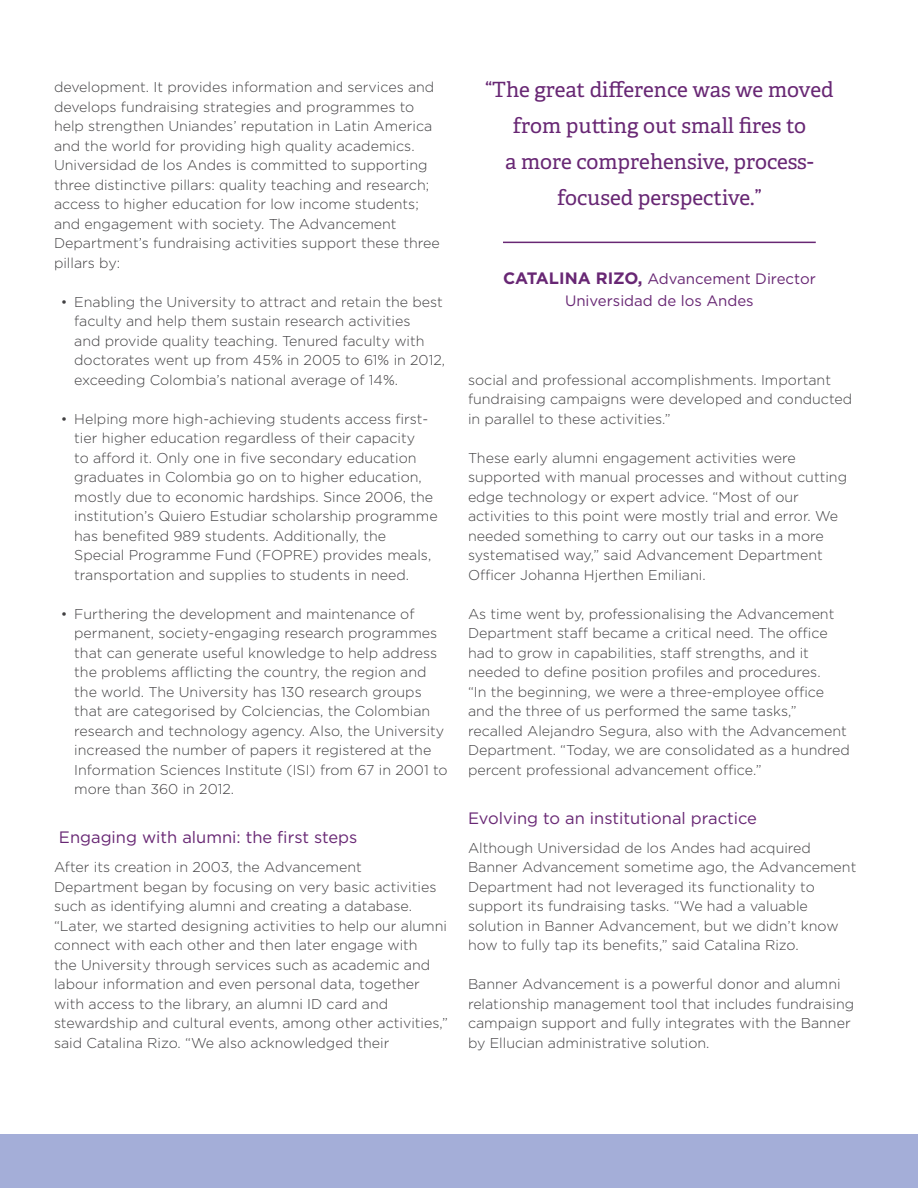
<style>
.page{position:relative;width:918px;height:1188px;background:#fff}
.page>*{position:absolute;margin:0;border:0;box-sizing:border-box;transform-origin:0 0}
.QUOTE_TEXT{font:21px/36px "Adelle PE";color:#682774;text-align:center}
.SUBHEADER_2{font:16.5px "Gotham";color:#682774}
.QUOTE_ATTRIBUTION{font:15px/22.5px "Gotham HTF";color:#682774;text-align:center}
.BODY_no_space_above{font:300 14.25px/19.5px "Gotham";color:#414042}
.BODY{font:300 14.25px/19.5px "Gotham";color:#414042}
.s1{font-weight:700;font-size:16.5px}
</style>
<div class="page">
<hr style="left:503px;top:242px;width:313px;height:1px;background:#682774">
<div style="left:0;top:1134px;width:918px;height:54px;background:#a4aed8"></div>
<p class="BODY_no_space_above" style="left:54px;top:77px;width:387px">development. It provides information and services and develops fundraising strategies and programmes to help strengthen Uniandes’ reputation in Latin America and the world for providing high quality academics.<br>Universidad de los Andes is committed to supporting three distinctive pillars: quality teaching and research; access to higher education for low income students; and engagement with society. The Advancement Department’s fundraising activities support these three pillars by:</p>
<p class="BODY_no_space_above" style="left:74px;top:292px;width:372px;text-indent:-14px">• Enabling the University to attract and retain the best faculty and help them sustain research activities<br>and provide quality teaching. Tenured faculty with doctorates went up from 45% in 2005 to 61% in 2012, exceeding Colombia’s national average of 14%.</p>
<p class="BODY_no_space_above" style="left:74px;top:409px;width:365px;text-indent:-14px">• Helping more high-achieving students access first&shy;tier higher education regardless of their capacity<br>to afford it. Only one in five secondary education graduates in Colombia go on to higher education, mostly due to economic hardships. Since 2006, the institution’s Quiero Estudiar scholarship programme has benefited 989 students. Additionally, the Special Programme Fund (FOPRE) provides meals, transportation and supplies to students in need.</p>
<p class="BODY_no_space_above" style="left:74px;top:604px;width:375px;text-indent:-14px">• Furthering the development and maintenance of permanent, society-engaging research programmes that can generate useful knowledge to help address the problems afflicting the country, the region and the world. The University has 130 research groups that are categorised by Colciencias, the Colombian research and technology agency. Also, the University increased the number of papers it registered at the Information Sciences Institute (ISI) from 67 in 2001 to more than 360 in 2012.</p>
<p class="SUBHEADER_2" style="left:59px;top:827px;width:300px">Engaging with alumni: the first steps</p>
<p class="BODY_no_space_above" style="left:54px;top:857px;width:396px">After its creation in 2003, the Advancement Department began by focusing on very basic activities such as identifying alumni and creating a database. “Later, we started designing activities to help our alumni connect with each other and then later engage with<br>the University through services such as academic and labour information and even personal data, together with access to the library, an alumni ID card and stewardship and cultural events, among other activities,” said Catalina Rizo. “We also acknowledged their</p>
<p class="QUOTE_TEXT" style="left:485px;top:71px;width:350px">“The great difference was we moved from putting out small fires to<br>a more comprehensive, process&shy;focused perspective.”</p>
<p class="QUOTE_ATTRIBUTION" style="left:503px;top:267px;width:314px"><span class="s1">CATALINA RIZO,</span> Advancement Director<br>Universidad de los Andes</p>
<p class="BODY_no_space_above" style="left:468px;top:370px;width:386px">social and professional accomplishments. Important fundraising campaigns were developed and conducted in parallel to these activities.”</p>
<p class="BODY" style="left:468px;top:448px;width:381px">These early alumni engagement activities were supported with manual processes and without cutting edge technology or expert advice. “Most of our activities to this point were mostly trial and error. We needed something to carry out our tasks in a more systematised way,” said Advancement Department Officer Johanna Hjerthen Emiliani.</p>
<p class="BODY" style="left:468px;top:604px;width:383px">As time went by, professionalising the Advancement Department staff became a critical need. The office had to grow in capabilities, staff strengths, and it needed to define position profiles and procedures.<br>“In the beginning, we were a three-employee office and the three of us performed the same tasks,” recalled Alejandro Segura, also with the Advancement Department. “Today, we are consolidated as a hundred percent professional advancement office.”</p>
<p class="SUBHEADER_2" style="left:468px;top:807px;width:291px">Evolving to an institutional practice</p>
<p class="BODY_no_space_above" style="left:468px;top:838px;width:390px">Although Universidad de los Andes had acquired Banner Advancement sometime ago, the Advancement Department had not leveraged its functionality to support its fundraising tasks. “We had a valuable solution in Banner Advancement, but we didn’t know how to fully tap its benefits,” said Catalina Rizo.</p>
<p class="BODY" style="left:468px;top:974px;width:388px">Banner Advancement is a powerful donor and alumni relationship management tool that includes fundraising campaign support and fully integrates with the Banner by Ellucian administrative solution.</p>
</div>
